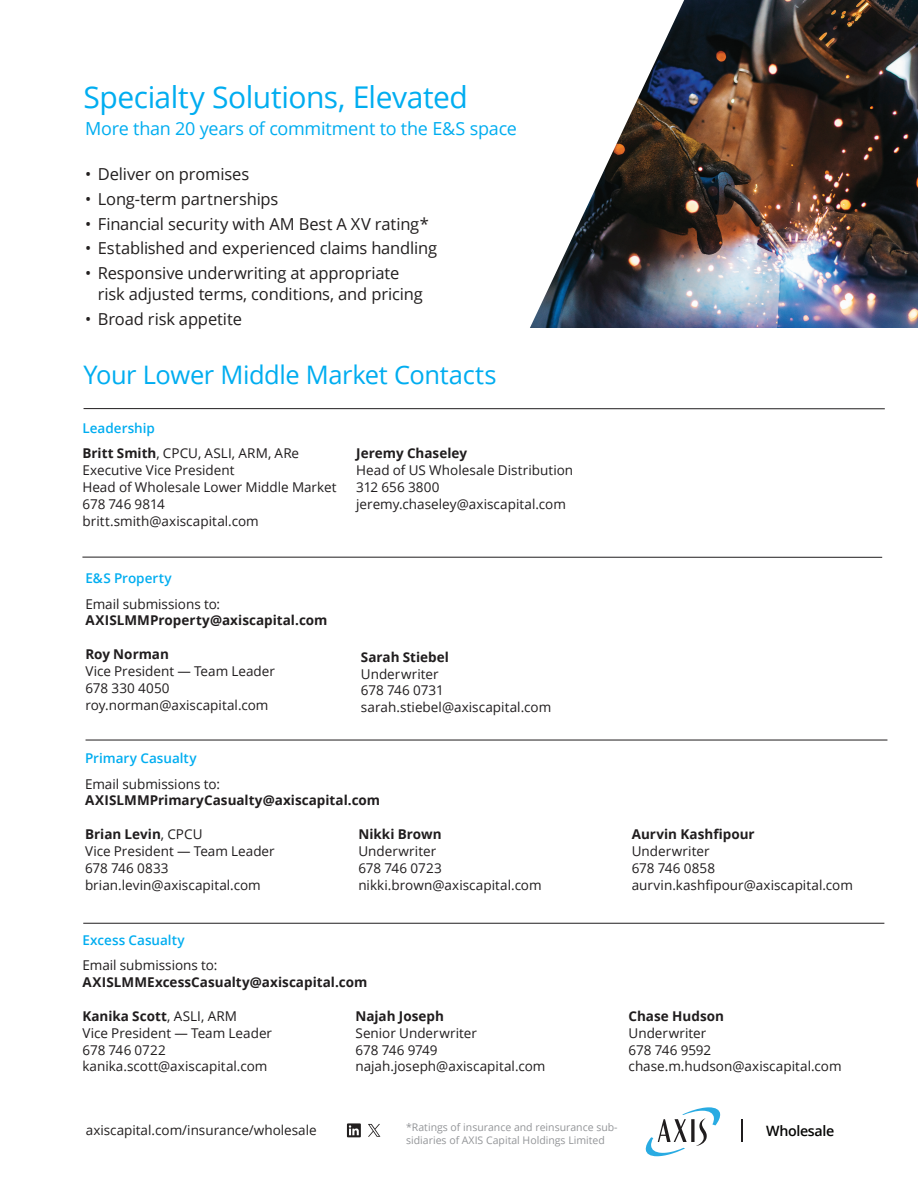
<style>
.page{position:relative;width:918px;height:1188px;background:#fff}
.page>*{position:absolute;margin:0;border:0;box-sizing:border-box;transform-origin:0 0}
.Titles{font:30px "Open Sans";letter-spacing:-.015em;color:#00adf0}
.Titles-2{font:25.5px "Open Sans";letter-spacing:-.015em;color:#00adf0}
.Titles-3{font:18px "Open Sans";letter-spacing:-.015em;color:#00adf0}
.t1{font:16.5px/20.7px "Open Sans";letter-spacing:-.01em;color:#221f1f}
.t2{font:600 14.25px "Open Sans";letter-spacing:-.025em;color:#050504}
.t3{font:13.5px/16.8px "Open Sans";color:#201d1e}
.t4{font:700 13.5px/16.8px "Open Sans";letter-spacing:.005em;color:#201d1e}
.t5{font:600 13.5px "Open Sans";color:#00adf0}
.t6{font:13.5px "Open Sans";color:#221f1f}
.t7{font:10.5px/12.6px "Open Sans";color:#939598}
.s1{font-weight:700}
.s2{font-weight:400}
</style>
<div class="page">
<img style="left:530px;top:0;width:388px;height:328px">
<hr style="left:84px;top:408px;width:801px;height:1px;background:#201d1e">
<hr style="left:86px;top:740px;width:801px;height:1px;background:#201d1e">
<hr style="left:82px;top:557px;width:800px;height:1px;background:#201d1e">
<hr style="left:83px;top:923px;width:801px;height:1px;background:#201d1e">
<svg style="left:645px;top:1107px;width:75px;height:49px"></svg>
<svg style="left:742px;top:1119px;width:1px;height:23px"></svg>
<svg style="left:347px;top:1123px;width:14px;height:14px"></svg>
<svg style="left:368px;top:1124px;width:12px;height:13px"></svg>
<p class="Titles" style="left:84px;top:77px;width:386px">Specialty Solutions, Elevated</p>
<p class="Titles-3" style="left:85px;top:116px;width:433px">More than 20 years of commitment to the E&amp;S space</p>
<p class="t1" style="left:85px;top:163px;width:166px">• Deliver on promises</p>
<p class="t1" style="left:85px;top:188px;width:195px">• Long-term partnerships</p>
<p class="t1" style="left:85px;top:213px;width:345px">• Financial security with AM Best A XV rating*</p>
<p class="t1" style="left:85px;top:238px;width:354px">• Established and experienced claims handling</p>
<p class="t1" style="left:98px;top:263px;width:327px;text-indent:-13px">• Responsive underwriting at appropriate risk adjusted terms, conditions, and pricing</p>
<p class="t1" style="left:85px;top:308px;width:158px">• Broad risk appetite</p>
<p class="Titles-2" style="left:84px;top:358px;width:415px">Your Lower Middle Market Contacts</p>
<p class="t5" style="left:82px;top:419px;width:74px">Leadership</p>
<p class="t3" style="left:82px;top:445px;width:218px"><span class="s1">Britt Smith</span>, CPCU, ASLI, ARM, ARe</p>
<p class="t3" style="left:82px;top:461px;width:256px">Executive Vice President<br>Head of Wholesale Lower Middle Market<br>678 746 9814 britt.smith@axiscapital.com</p>
<p class="t4" style="left:356px;top:445px;width:112px">Jeremy Chaseley</p>
<p class="t3" style="left:356px;top:461px;width:218px">Head of US Wholesale Distribution<br>312 656 3800 jeremy.chaseley@axiscapital.com</p>
<p class="t5" style="left:85px;top:569px;width:88px">E&amp;S Property</p>
<p class="t4" style="left:85px;top:595px;width:244px"><span class="s2">Email submissions to:<br></span>AXISLMMProperty@axiscapital.com</p>
<p class="t3" style="left:85px;top:646px;width:191px"><span class="s1">Roy Norman<br></span>Vice President — Team Leader<br>678 330 4050 roy.norman@axiscapital.com</p>
<p class="t3" style="left:361px;top:648px;width:192px"><span class="s1">Sarah Stiebel<br></span>Underwriter<br>678 746 0731 sarah.stiebel@axiscapital.com</p>
<p class="t5" style="left:85px;top:749px;width:113px">Primary Casualty</p>
<p class="t4" style="left:85px;top:775px;width:297px"><span class="s2">Email submissions to:<br></span>AXISLMMPrimaryCasualty@axiscapital.com</p>
<p class="t3" style="left:85px;top:826px;width:191px"><span class="s1">Brian Levin</span>, CPCU<br>Vice President — Team Leader</p>
<p class="t3" style="left:85px;top:859px;width:85px">678 746 0833</p>
<p class="t3" style="left:85px;top:876px;width:177px">brian.levin@axiscapital.com</p>
<p class="t3" style="left:358px;top:826px;width:185px"><span class="s1">Nikki Brown<br></span>Underwriter<br>678 746 0723 nikki.brown@axiscapital.com</p>
<p class="t3" style="left:632px;top:826px;width:223px"><span class="s1">Aurvin Kashfipour<br></span>Underwriter<br>678 746 0858 aurvin.kashfipour@axiscapital.com</p>
<p class="t5" style="left:82px;top:931px;width:104px">Excess Casualty</p>
<p class="t4" style="left:82px;top:956px;width:287px"><span class="s2">Email submissions to:<br></span>AXISLMMExcessCasualty@axiscapital.com</p>
<p class="t3" style="left:82px;top:1007px;width:191px"><span class="s1">Kanika Scott</span>, ASLI, ARM<br>Vice President — Team Leader<br>678 746 0722 kanika.scott@axiscapital.com</p>
<p class="t3" style="left:355px;top:1007px;width:192px"><span class="s1">Najah Joseph<br></span>Senior Underwriter<br>678 746 9749 najah.joseph@axiscapital.com</p>
<p class="t3" style="left:629px;top:1007px;width:215px"><span class="s1">Chase Hudson<br></span>Underwriter<br>678 746 9592 chase.m.hudson@axiscapital.com</p>
<p class="t6" style="left:86px;top:1121px;width:232px">axiscapital.com/insurance/wholesale</p>
<p class="t7" style="left:406px;top:1121px;width:213px">*Ratings of insurance and reinsurance sub&shy;sidiaries of AXIS Capital Holdings Limited</p>
<p class="t2" style="left:766px;top:1121px;width:70px">Wholesale</p>
</div>
